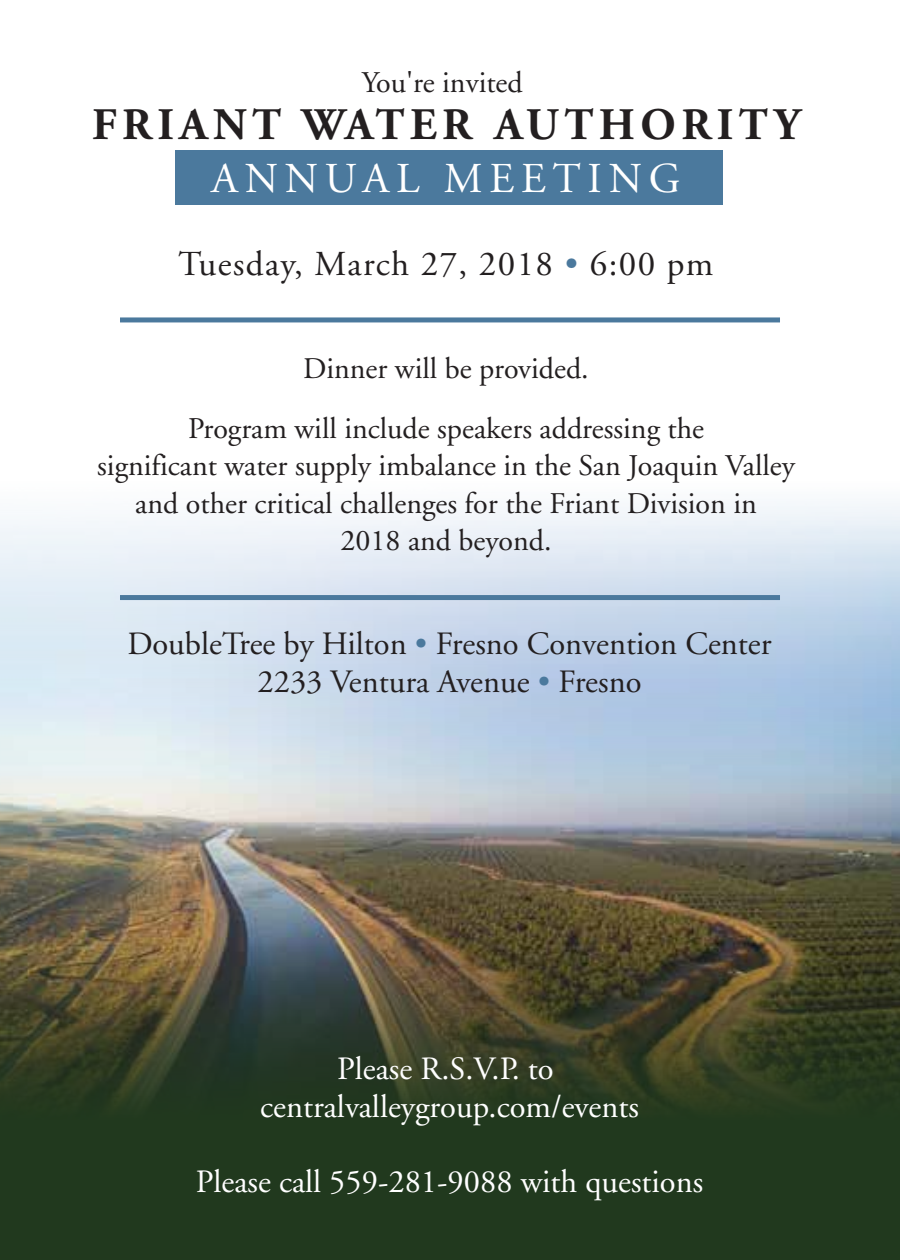
<style>
.page{position:relative;width:900px;height:1260px;background:#fff}
.page>*{position:absolute;margin:0;border:0;box-sizing:border-box;transform-origin:0 0}
.t1{font:700 45px "Adobe Garamond";letter-spacing:.12em;color:#231f20}
.t2{font:42.5px "Adobe Garamond";letter-spacing:.16em;color:#fff}
.t3{font:35px "Adobe Garamond";letter-spacing:.04em;color:#231f20}
.t4{font:32.5px/37.5px "Adobe Garamond";color:#fff;text-align:center}
.t5{font:32.5px/37.5px "Adobe Garamond";color:#231f20;text-align:center}
.t6{font:30px/37.5px "Adobe Garamond";color:#231f20;text-align:center}
.s1{color:#4b799d}
</style>
<div class="page">
<img style="left:0;top:503px;width:900px;height:372px">
<svg style="left:0;top:875px;width:900px;height:385px;background:#3a432a"></svg>
<div style="left:175px;top:150px;width:548px;height:55px;background:#4b799d"></div>
<div style="left:120px;top:317px;width:660px;height:5px;background:#4b799d"></div>
<div style="left:120px;top:595px;width:660px;height:5px;background:#4b799d"></div>
<p class="t6" style="left:362px;top:64px;width:162px">You're invited</p>
<h1 class="t1" style="left:92px;top:100px;width:709px">FRIANT WATER AUTHORITY</h1>
<h2 class="t2" style="left:212px;top:155px;width:471px">ANNUAL MEETING</h2>
<p class="t3" style="left:179px;top:245px;width:536px">Tuesday, March 27, 2018 <span class="s1">•</span> 6:00 pm</p>
<p class="t6" style="left:188px;top:339px;width:518px;line-height:60px">Dinner will be provided.<br>Program will include speakers addressing the</p>
<p class="t6" style="left:97px;top:448px;width:699px">significant water supply imbalance in the San Joaquin Valley and other critical challenges for the Friant Division in<br>2018 and beyond.</p>
<p class="t5" style="left:127px;top:626px;width:646px">DoubleTree by Hilton <span class="s1">•</span> Fresno Convention Center<br>2233 Ventura Avenue <span class="s1">•</span> Fresno</p>
<p class="t4" style="left:260px;top:1051px;width:380px">Please R.S.V.P. to centralvalleygroup.com/events</p>
<p class="t4" style="left:196px;top:1164px;width:509px">Please call 559-281-9088 with questions</p>
</div>
